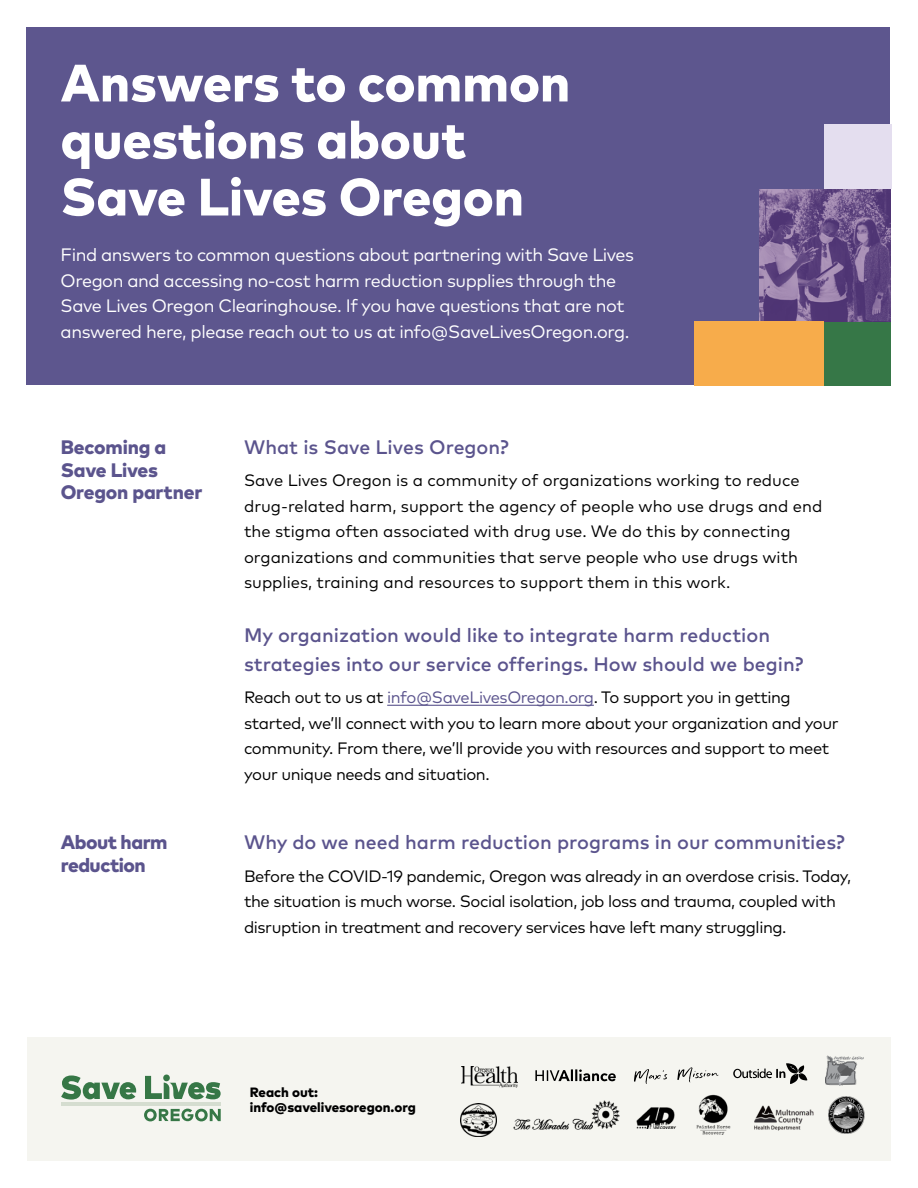
<style>
.page{position:relative;width:918px;height:1188px;background:#fff}
.page>*{position:absolute;margin:0;border:0;box-sizing:border-box;transform-origin:0 0}
.t1{font:800 52.5px/57px "Mark Pro";color:#fff}
.t2{font:500 19.5px/28.5px "Mark Pro";color:#5b548d}
.t3{font:800 19.5px/22.5px "Mark Pro";letter-spacing:-.015em;color:#5b548d}
.t4{font:18px/25.5px "Mark Pro";letter-spacing:-.025em;color:#fff}
.t5{font:16.5px/25.5px "Mark Pro";letter-spacing:-.025em;color:#000}
.t6{font:16.5px/25.5px "Mark Pro";color:#000}
.t7{font:800 13.5px/15px "Mark Pro";color:#000}
.s1{color:#5b548d}
</style>
<div class="page">
<div style="left:27px;top:28px;width:863px;height:357px;background:#5d568e"></div>
<hr style="left:387px;top:705px;width:207px;height:1px;background:#5b548d">
<div style="left:824px;top:322px;width:67px;height:64px;background:#367747"></div>
<img style="left:759px;top:189px;width:132px;height:133px">
<div style="left:824px;top:125px;width:67px;height:64px;background:#e4deef"></div>
<div style="left:695px;top:322px;width:129px;height:64px;background:#f7ac4b"></div>
<div style="left:27px;top:1038px;width:864px;height:123px;background:#f5f5f0"></div>
<img style="left:461px;top:1067px;width:57px;height:21px">
<svg style="left:535px;top:1069px;width:81px;height:12px"></svg>
<svg style="left:634px;top:1069px;width:33px;height:15px"></svg>
<svg style="left:677px;top:1067px;width:41px;height:15px"></svg>
<svg style="left:733px;top:1063px;width:74px;height:21px"></svg>
<img style="left:825px;top:1056px;width:38px;height:30px">
<img style="left:460px;top:1104px;width:37px;height:33px">
<img style="left:513px;top:1100px;width:107px;height:29px">
<img style="left:636px;top:1107px;width:40px;height:22px">
<img style="left:697px;top:1095px;width:33px;height:40px">
<img style="left:754px;top:1105px;width:60px;height:26px">
<img style="left:828px;top:1097px;width:37px;height:36px">
<svg style="left:61px;top:1076px;width:75px;height:24px"></svg>
<svg style="left:145px;top:1075px;width:76px;height:24px"></svg>
<hr style="left:61px;top:1103px;width:160px;height:3px;background:#d5ddd0">
<svg style="left:144px;top:1109px;width:77px;height:12px"></svg>
<h1 class="t1" style="left:61px;top:50px;width:511px">Answers to common questions about<br>Save Lives Oregon</h1>
<p class="t4" style="left:61px;top:241px;width:575px">Find answers to common questions about partnering with Save Lives Oregon and accessing no-cost harm reduction supplies through the Save Lives Oregon Clearinghouse. If you have questions that are not answered here, please reach out to us at info@SaveLivesOregon.org.</p>
<p class="t3" style="left:61px;top:434px;width:143px">Becoming a<br>Save Lives<br>Oregon partner</p>
<p class="t2" style="left:244px;top:431px;width:266px">What is Save Lives Oregon?</p>
<p class="t6" style="left:244px;top:466px;width:580px">Save Lives Oregon is a community of organizations working to reduce drug-related harm, support the agency of people who use drugs and end the stigma often associated with drug use. We do this by connecting organizations and communities that serve people who use drugs with supplies, training and resources to support them in this work.</p>
<p class="t2" style="left:244px;top:620px;width:561px">My organization would like to integrate harm reduction strategies into our service offerings. How should we begin?</p>
<p class="t5" style="left:244px;top:683px;width:596px">Reach out to us at <span class="s1">info@SaveLivesOregon.org</span>. To support you in getting started, we’ll connect with you to learn more about your organization and your community. From there, we’ll provide you with resources and support to meet your unique needs and situation.</p>
<p class="t3" style="left:61px;top:829px;width:108px">About harm reduction</p>
<p class="t2" style="left:244px;top:827px;width:602px">Why do we need harm reduction programs in our communities?</p>
<p class="t5" style="left:244px;top:862px;width:609px">Before the COVID-19 pandemic, Oregon was already in an overdose crisis. Today, the situation is much worse. Social isolation, job loss and trauma, coupled with disruption in treatment and recovery services have left many struggling.</p>
<p class="t7" style="left:250px;top:1084px;width:168px">Reach out: info@savelivesoregon.org</p>
</div>
